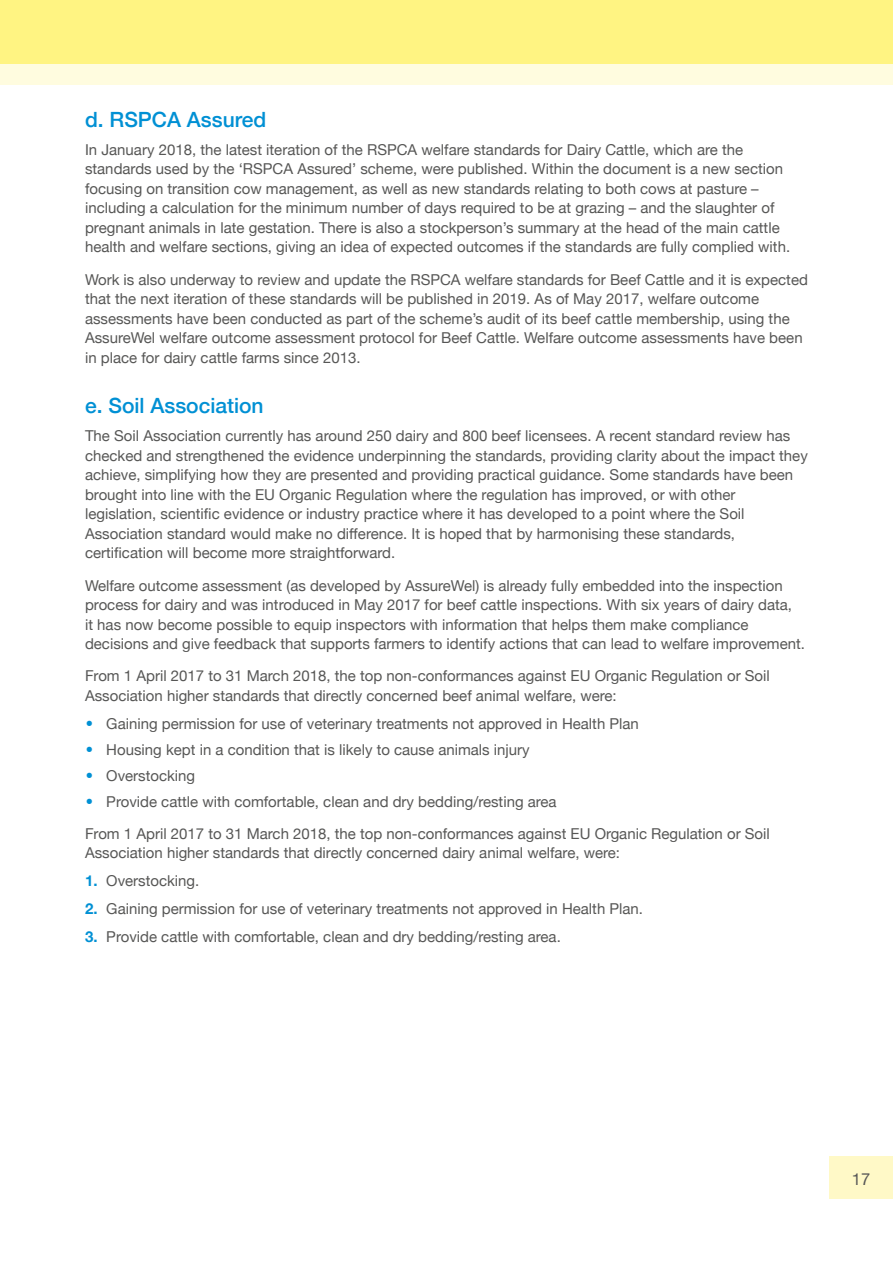
<style>
.page{position:relative;width:893px;height:1263px;background:#fff}
.page>*{position:absolute;margin:0;border:0;box-sizing:border-box;transform-origin:0 0}
.CHAWG_HEADING_1{font:500 21px "Helvetica Neue";color:#0090d4}
.t1{font:16.5px "Helvetica Neue";color:#575756}
.CHAWG_MAIN_BODY{font:15px/19.5px "Helvetica Neue";color:#575756}
.s1{font-weight:700;font-size:24px;color:#0090d4}
.s2{font-weight:700;color:#0090d4}
</style>
<div class="page">
<div style="left:0;top:64px;width:893px;height:21px;background:#fffcdf"></div>
<div style="left:0;top:0;width:893px;height:64px;background:#fff482"></div>
<div style="left:829px;top:1157px;width:64px;height:42px;background:#fff9c7"></div>
<p class="CHAWG_HEADING_1" style="left:85px;top:102px;width:183px">d. RSPCA Assured</p>
<p class="CHAWG_MAIN_BODY" style="left:85px;top:141px;width:707px">In January 2018, the latest iteration of the RSPCA welfare standards for Dairy Cattle, which are the standards used by the ‘RSPCA Assured’ scheme, were published. Within the document is a new section focusing on transition cow management, as well as new standards relating to both cows at pasture – including a calculation for the minimum number of days required to be at grazing – and the slaughter of pregnant animals in late gestation. There is also a stockperson’s summary at the head of the main cattle health and welfare sections, giving an idea of expected outcomes if the standards are fully complied with.</p>
<p class="CHAWG_MAIN_BODY" style="left:85px;top:270px;width:724px">Work is also underway to review and update the RSPCA welfare standards for Beef Cattle and it is expected that the next iteration of these standards will be published in 2019. As of May 2017, welfare outcome assessments have been conducted as part of the scheme’s audit of its beef cattle membership, using the AssureWel welfare outcome assessment protocol for Beef Cattle. Welfare outcome assessments have been in place for dairy cattle farms since 2013.</p>
<p class="CHAWG_HEADING_1" style="left:85px;top:389px;width:180px">e. Soil Association</p>
<p class="CHAWG_MAIN_BODY" style="left:85px;top:427px;width:724px">The Soil Association currently has around 250 dairy and 800 beef licensees. A recent standard review has checked and strengthened the evidence underpinning the standards, providing clarity about the impact they achieve, simplifying how they are presented and providing practical guidance. Some standards have been brought into line with the EU Organic Regulation where the regulation has improved, or with other legislation, scientific evidence or industry practice where it has developed to a point where the Soil Association standard would make no difference. It is hoped that by harmonising these standards, certification will become more straightforward.</p>
<p class="CHAWG_MAIN_BODY" style="left:85px;top:576px;width:721px">Welfare outcome assessment (as developed by AssureWel) is already fully embedded into the inspection process for dairy and was introduced in May 2017 for beef cattle inspections. With six years of dairy data,<br>it has now become possible to equip inspectors with information that helps them make compliance decisions and give feedback that supports farmers to identify actions that can lead to welfare improvement.</p>
<p class="CHAWG_MAIN_BODY" style="left:85px;top:667px;width:686px">From 1 April 2017 to 31 March 2018, the top non-conformances against EU Organic Regulation or Soil<br>Association higher standards that directly concerned beef animal welfare, were:</p>
<p class="CHAWG_MAIN_BODY" style="left:85px;top:715px;width:555px"><span class="s1">•</span> Gaining permission for use of veterinary treatments not approved in Health Plan</p>
<p class="CHAWG_MAIN_BODY" style="left:85px;top:740px;width:446px"><span class="s1">•</span> Housing kept in a condition that is likely to cause animals injury</p>
<p class="CHAWG_MAIN_BODY" style="left:85px;top:766px;width:112px"><span class="s1">•</span> Overstocking</p>
<p class="CHAWG_MAIN_BODY" style="left:85px;top:792px;width:473px"><span class="s1">•</span> Provide cattle with comfortable, clean and dry bedding/resting area</p>
<p class="CHAWG_MAIN_BODY" style="left:85px;top:824px;width:686px">From 1 April 2017 to 31 March 2018, the top non-conformances against EU Organic Regulation or Soil<br>Association higher standards that directly concerned dairy animal welfare, were:</p>
<p class="CHAWG_MAIN_BODY" style="left:85px;top:872px;width:116px"><span class="s2">1.</span> Overstocking.</p>
<p class="CHAWG_MAIN_BODY" style="left:85px;top:900px;width:560px"><span class="s2">2.</span> Gaining permission for use of veterinary treatments not approved in Health Plan.</p>
<p class="CHAWG_MAIN_BODY" style="left:85px;top:928px;width:477px"><span class="s2">3.</span> Provide cattle with comfortable, clean and dry bedding/resting area.</p>
<p class="t1" style="left:852px;top:1167px;width:20px">17</p>
</div>
